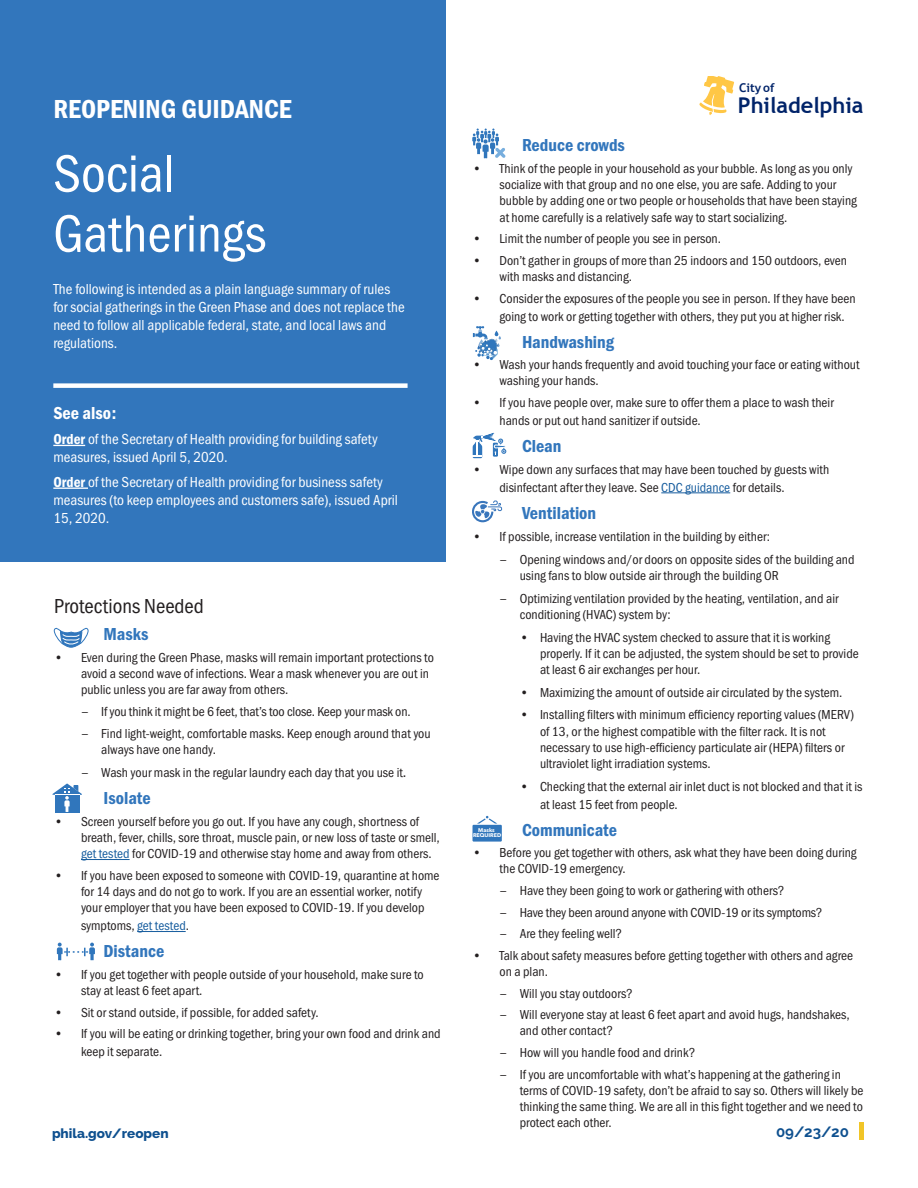
<style>
.page{position:relative;width:918px;height:1188px;background:#fff}
.page>*{position:absolute;margin:0;border:0;box-sizing:border-box;transform-origin:0 0}
.t1{font:54px/60px "Franklin Gothic URW Con Boo";color:#fff}
.t2{font:27px "Franklin Gothic URW Con Dem";color:#fff}
.t3{font:700 21.75px "Trebuchet MS";color:#002369}
.t4{font:21px "Franklin Gothic URW Con Boo";color:#231f20}
.t5{font:18px "Franklin Gothic URW Con Dem";color:#3276bc}
.t6{font:18px "Franklin Gothic URW Con Dem";color:#fff}
.t7{font:15px/18px "Franklin Gothic URW Con Boo";color:#fff}
.t8{font:700 15px "Raleway";color:#0e508f}
.t9{font:13.5px/16.2px "Franklin Gothic URW Con Boo";color:#231f20}
.t10{font:800 13.5px "Raleway";color:#0e508f}
.t11{font:700 12.15px "Trebuchet MS";color:#002369}
.t12{font:700 5.4px/5.4px "Avenir Next";color:#fff;text-align:center}
.s1{color:#175d9e}
.s2{font-family:"Raleway"}
.s3{font-family:"Franklin Gothic URW Con Dem"}
.s4{font-size:15px}
</style>
<div class="page">
<hr style="left:860px;top:1123px;width:4px;height:17px;background:#f1c527">
<svg style="left:699px;top:77px;width:35px;height:38px"></svg>
<hr style="left:81px;top:859px;width:49px;height:1px;background:#175d9e">
<hr style="left:137px;top:931px;width:49px;height:1px;background:#175d9e">
<svg style="left:54px;top:627px;width:35px;height:21px"></svg>
<div style="left:0;top:0;width:446px;height:562px;background:#3276bc"></div>
<hr style="left:661px;top:492px;width:69px;height:1px;background:#175d9e">
<hr style="left:53px;top:445px;width:32px;height:1px;background:#fff">
<hr style="left:53px;top:488px;width:35px;height:1px;background:#fff">
<div style="left:53px;top:383px;width:355px;height:5px;background:#fff"></div>
<svg style="left:57px;top:943px;width:38px;height:17px"></svg>
<svg style="left:472px;top:129px;width:34px;height:29px"></svg>
<div style="left:55px;top:795px;width:24px;height:18px;background:#3076bc"></div>
<svg style="left:52px;top:784px;width:30px;height:28px"></svg>
<svg style="left:473px;top:433px;width:33px;height:25px"></svg>
<svg style="left:477px;top:816px;width:20px;height:8px"></svg>
<div style="left:473px;top:825px;width:29px;height:17px;background:#3076bc"></div>
<svg style="left:472px;top:500px;width:31px;height:23px"></svg>
<svg style="left:473px;top:326px;width:28px;height:34px"></svg>
<p class="t2" style="left:53px;top:91px;width:240px">REOPENING GUIDANCE</p>
<p class="t11" style="left:739px;top:80px;width:37px">City of</p>
<h3 class="t3" style="left:738px;top:91px;width:127px">Philadelphia</h3>
<p class="t5" style="left:522px;top:133px;width:105px">Reduce crowds</p>
<p class="t9" style="left:500px;top:160px;width:359px;text-indent:-27px">• Think of the people in your household as your bubble. As long as you only socialize with that group and no one else, you are safe. Adding to your bubble by adding one or two people or households that have been staying at home carefully is a relatively safe way to start socializing.</p>
<p class="t9" style="left:472px;top:230px;width:250px">• Limit the number of people you see in person.</p>
<p class="t9" style="left:500px;top:252px;width:349px;text-indent:-27px">• Don’t gather in groups of more than 25 indoors and 150 outdoors, even with masks and distancing.</p>
<p class="t9" style="left:500px;top:289px;width:358px;line-height:18px;text-indent:-27px">• Consider the exposures of the people you see in person. If they have been going to work or getting together with others, they put you at higher risk.</p>
<p class="t5" style="left:522px;top:329px;width:93px">Handwashing</p>
<p class="t9" style="left:500px;top:356px;width:362px;text-indent:-27px">• Wash your hands frequently and avoid touching your face or eating without washing your hands.</p>
<p class="t9" style="left:500px;top:393px;width:336px;line-height:18px;text-indent:-27px">• If you have people over, make sure to offer them a place to wash their hands or put out hand sanitizer if outside.</p>
<p class="t5" style="left:522px;top:434px;width:41px">Clean</p>
<p class="t9" style="left:500px;top:460px;width:331px;line-height:18px;text-indent:-27px">• Wipe down any surfaces that may have been touched by guests with disinfectant after they leave. See <span class="s1">CDC guidance</span> for details.</p>
<p class="t5" style="left:522px;top:500px;width:76px">Ventilation</p>
<p class="t9" style="left:473px;top:528px;width:299px">• If possible, increase ventilation in the building by either:</p>
<p class="t9" style="left:520px;top:551px;width:336px;text-indent:-20px"><span class="s2">–</span> Opening windows and/or doors on opposite sides of the building and using fans to blow outside air through the building OR</p>
<p class="t9" style="left:520px;top:590px;width:320px;text-indent:-20px"><span class="s2">–</span> Optimizing ventilation provided by the heating, ventilation, and air conditioning (HVAC) system by:</p>
<p class="t9" style="left:540px;top:629px;width:320px;text-indent:-20px">• Having the HVAC system checked to assure that it is working properly. If it can be adjusted, the system should be set to provide at least 6 air exchanges per hour.</p>
<p class="t9" style="left:520px;top:684px;width:324px">• Maximizing the amount of outside air circulated by the system.</p>
<p class="t9" style="left:540px;top:707px;width:315px;text-indent:-20px">• Installing filters with minimum efficiency reporting values (MERV) of 13, or the highest compatible with the filter rack. It is not necessary to use high-efficiency particulate air (HEPA) filters or ultraviolet light irradiation systems.</p>
<p class="t9" style="left:540px;top:777px;width:324px;line-height:18px;text-indent:-20px">• Checking that the external air inlet duct is not blocked and that it is at least 15 feet from people.</p>
<p class="t5" style="left:522px;top:818px;width:97px">Communicate</p>
<p class="t9" style="left:500px;top:844px;width:359px;text-indent:-27px">• Before you get together with others, ask what they have been doing during the COVID-19 emergency.</p>
<p class="t9" style="left:500px;top:882px;width:287px"><span class="s2">–</span> Have they been going to work or gathering with others?</p>
<p class="t9" style="left:500px;top:904px;width:324px"><span class="s2">–</span> Have they been around anyone with COVID-19 or its symptoms?</p>
<p class="t9" style="left:500px;top:925px;width:124px"><span class="s2">–</span> Are they feeling well?</p>
<p class="t9" style="left:500px;top:947px;width:355px;text-indent:-27px">• Talk about safety measures before getting together with others and agree on a plan.</p>
<p class="t9" style="left:500px;top:985px;width:135px"><span class="s2">–</span> Will you stay outdoors?</p>
<p class="t9" style="left:520px;top:1006px;width:332px;text-indent:-20px"><span class="s2">–</span> Will everyone stay at least 6 feet apart and avoid hugs, handshakes, and other contact?</p>
<p class="t9" style="left:500px;top:1044px;width:197px"><span class="s2">–</span> How will you handle food and drink?</p>
<p class="t9" style="left:520px;top:1066px;width:345px;text-indent:-20px"><span class="s2">–</span> If you are uncomfortable with what’s happening at the gathering in terms of COVID-19 safety, don’t be afraid to say so. Others will likely be thinking the same thing. We are all in this fight together and we need to protect each other.</p>
<p class="t1" style="left:53px;top:143px;width:214px">Social<br>Gatherings</p>
<p class="t7" style="left:53px;top:279px;width:353px">The following is intended as a plain language summary of rules for social gatherings in the Green Phase and does not replace the need to follow all applicable federal, state, and local laws and regulations.</p>
<p class="t6" style="left:53px;top:401px;width:65px">See also:</p>
<p class="t7" style="left:53px;top:430px;width:326px"><span class="s3">Order</span> of the Secretary of Health providing for building safety measures, issued April 5, 2020.</p>
<p class="t7" style="left:53px;top:472px;width:346px"><span class="s3">Order</span> of the Secretary of Health providing for business safety measures (to keep employees and customers safe), issued April<br>15, 2020.</p>
<p class="t4" style="left:54px;top:593px;width:151px">Protections Needed</p>
<p class="t5" style="left:104px;top:622px;width:46px">Masks</p>
<p class="t9" style="left:81px;top:649px;width:354px;text-indent:-27px">• Even during the Green Phase, masks will remain important protections to avoid a second wave of infections. Wear a mask whenever you are out in public unless you are far away from others.</p>
<p class="t9" style="left:81px;top:703px;width:331px"><span class="s2">–</span> If you think it might be 6 feet, that’s too close. Keep your mask on.</p>
<p class="t9" style="left:101px;top:725px;width:331px;text-indent:-20px"><span class="s2">–</span> Find light-weight, comfortable masks. Keep enough around that you always have one handy.</p>
<p class="t9" style="left:81px;top:764px;width:327px"><span class="s2">–</span> Wash your mask in the regular laundry each day that you use it<span class="s4">.</span></p>
<p class="t5" style="left:104px;top:786px;width:49px">Isolate</p>
<p class="t9" style="left:81px;top:813px;width:360px;text-indent:-27px">• Screen yourself before you go out. If you have any cough, shortness of breath, fever, chills, sore throat, muscle pain, or new loss of taste or smell, <span class="s1">get tested</span> for COVID-19 and otherwise stay home and away from others.</p>
<p class="t9" style="left:81px;top:867px;width:360px;text-indent:-27px">• If you have been exposed to someone with COVID-19, quarantine at home for 14 days and do not go to work. If you are an essential worker, notify your employer that you have been exposed to COVID-19. If you develop</p>
<p class="t9" style="left:81px;top:917px;width:109px">symptoms, <span class="s1">get tested</span>.</p>
<p class="t5" style="left:104px;top:939px;width:62px">Distance</p>
<p class="t9" style="left:81px;top:966px;width:344px;text-indent:-27px">• If you get together with people outside of your household, make sure to stay at least 6 feet apart.</p>
<p class="t9" style="left:54px;top:1004px;width:266px">• Sit or stand outside, if possible, for added safety.</p>
<p class="t9" style="left:81px;top:1024px;width:361px;line-height:18px;text-indent:-27px">• If you will be eating or drinking together, bring your own food and drink and keep it separate.</p>
<p class="t12" style="left:473px;top:827px;width:30px">Masks<br>REQUIRED</p>
<p class="t10" style="left:52px;top:1126px;width:118px">phila.gov/reopen</p>
<p class="t8" style="left:776px;top:1123px;width:74px">09/23/20</p>
</div>
